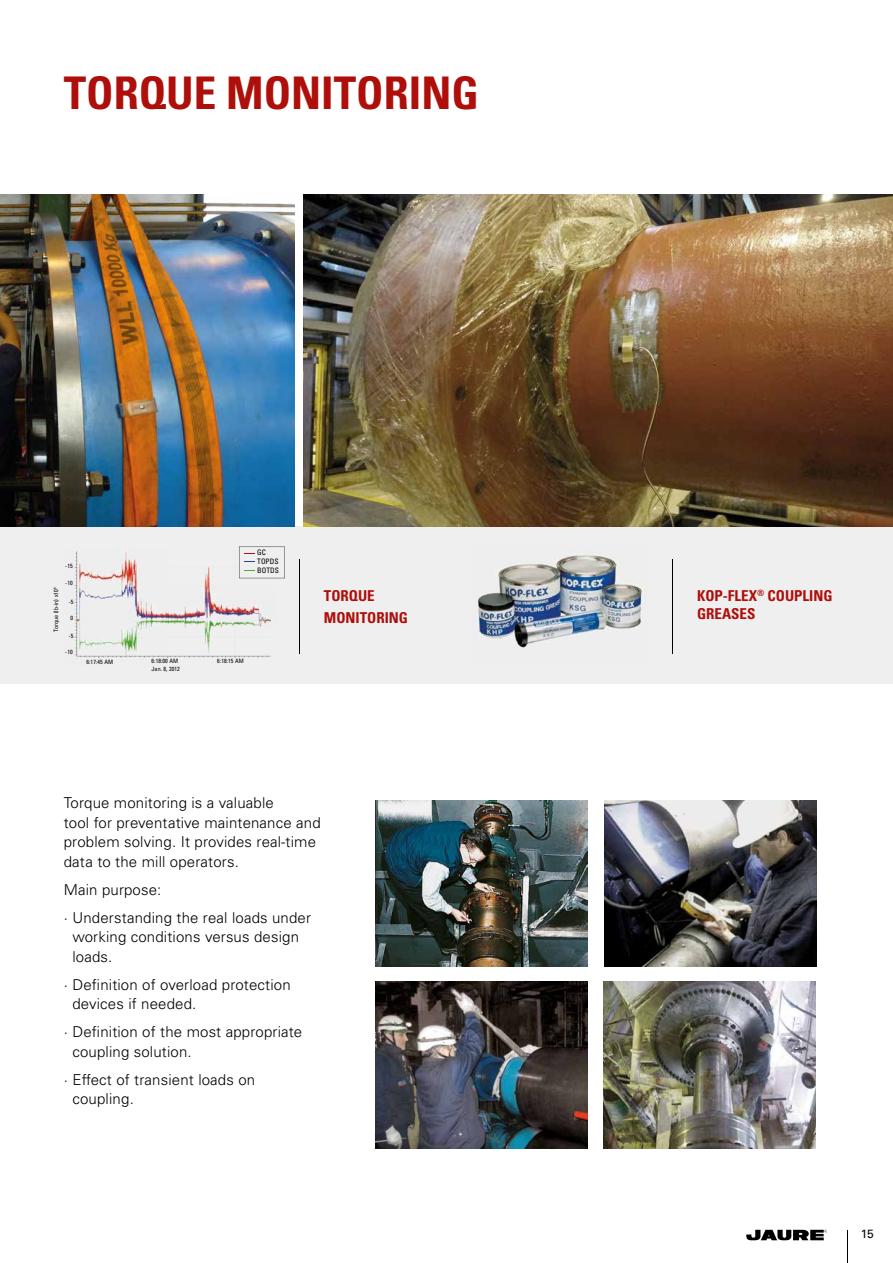
<style>
.page{position:relative;width:893px;height:1263px;background:#fff}
.page>*{position:absolute;margin:0;border:0;box-sizing:border-box;transform-origin:0 0}
.t1{font:700 condensed 45px "Univers LT Std";color:#ae0f0a}
.t2{font:300 15px/19.5px "Univers LT Std";letter-spacing:.01em;color:#000}
.t3{font:700 condensed 15px/22.2px "Univers LT Std";color:#ae0f0a}
.t4{font:12px "Univers LT Std";color:#000}
.t5{font:condensed 7.5px/9px "Univers LT Std";letter-spacing:.01em;color:#000}
.t6{font:condensed 6px "Univers LT Std";letter-spacing:.01em;color:#000}
</style>
<div class="page">
<div style="left:0;top:526px;width:893px;height:157px;background:#efeff0"></div>
<img style="left:0;top:194px;width:295px;height:332px">
<img style="left:303px;top:194px;width:590px;height:332px">
<img style="left:603px;top:981px;width:213px;height:167px">
<img style="left:375px;top:981px;width:213px;height:167px">
<img style="left:604px;top:801px;width:212px;height:166px">
<img style="left:375px;top:801px;width:213px;height:166px">
<img style="left:74px;top:551px;width:202px;height:110px">
<hr style="left:300px;top:559px;width:1px;height:95px;background:#000">
<img style="left:477px;top:555px;width:168px;height:93px">
<hr style="left:672px;top:559px;width:1px;height:95px;background:#000">
<svg style="left:239px;top:547px;width:46px;height:31px"></svg>
<svg style="left:746px;top:1230px;width:81px;height:10px"></svg>
<hr style="left:847px;top:1230px;width:1px;height:33px;background:#000">
<h1 class="t1" style="left:64px;top:66px;width:417px">TORQUE MONITORING</h1>
<p class="t6" style="left:65px;top:562px;width:9px">-15</p>
<p class="t6" style="left:65px;top:579px;width:9px">-10</p>
<p class="t6" style="left:69px;top:598px;width:6px">-5</p>
<p class="t6" style="left:52px;top:631px;width:45px;rotate:-90deg">Torque (lb-in) x10<sup>6</sup></p>
<p class="t6" style="left:71px;top:614px;width:4px">0</p>
<p class="t6" style="left:69px;top:632px;width:6px">-5</p>
<p class="t6" style="left:65px;top:648px;width:9px">-10</p>
<p class="t6" style="left:87px;top:658px;width:28px">6:17:45 AM</p>
<p class="t6" style="left:152px;top:657px;width:28px">6:18:00 AM</p>
<p class="t6" style="left:217px;top:657px;width:28px">6:18:15 AM</p>
<p class="t6" style="left:152px;top:665px;width:30px">Jan. 8, 2012</p>
<p class="t5" style="left:257px;top:548px;width:23px">GC<br>TOPDS<br>BOTDS</p>
<p class="t3" style="left:324px;top:584px;width:86px">TORQUE<br>MONITORING</p>
<p class="t3" style="left:697px;top:586px;width:137px;line-height:18px">KOP-FLEX<sup>®</sup> COUPLING<br>GREASES</p>
<p class="t2" style="left:64px;top:793px;width:258px">Torque monitoring is a valuable<br>tool for preventative maintenance and problem solving. It provides real-time data to the mill operators.</p>
<p class="t2" style="left:64px;top:875px;width:249px;line-height:28px">Main purpose:<br>· Understanding the real loads under</p>
<p class="t2" style="left:72px;top:927px;width:228px">working conditions versus design loads.</p>
<p class="t2" style="left:72px;top:975px;width:220px;text-indent:-9px">· Definition of overload protection devices if needed.</p>
<p class="t2" style="left:72px;top:1022px;width:231px;text-indent:-9px">· Definition of the most appropriate coupling solution.</p>
<p class="t2" style="left:72px;top:1070px;width:184px;text-indent:-9px">· Effect of transient loads on coupling.</p>
<p class="t4" style="left:861px;top:1227px;width:15px">15</p>
</div>
